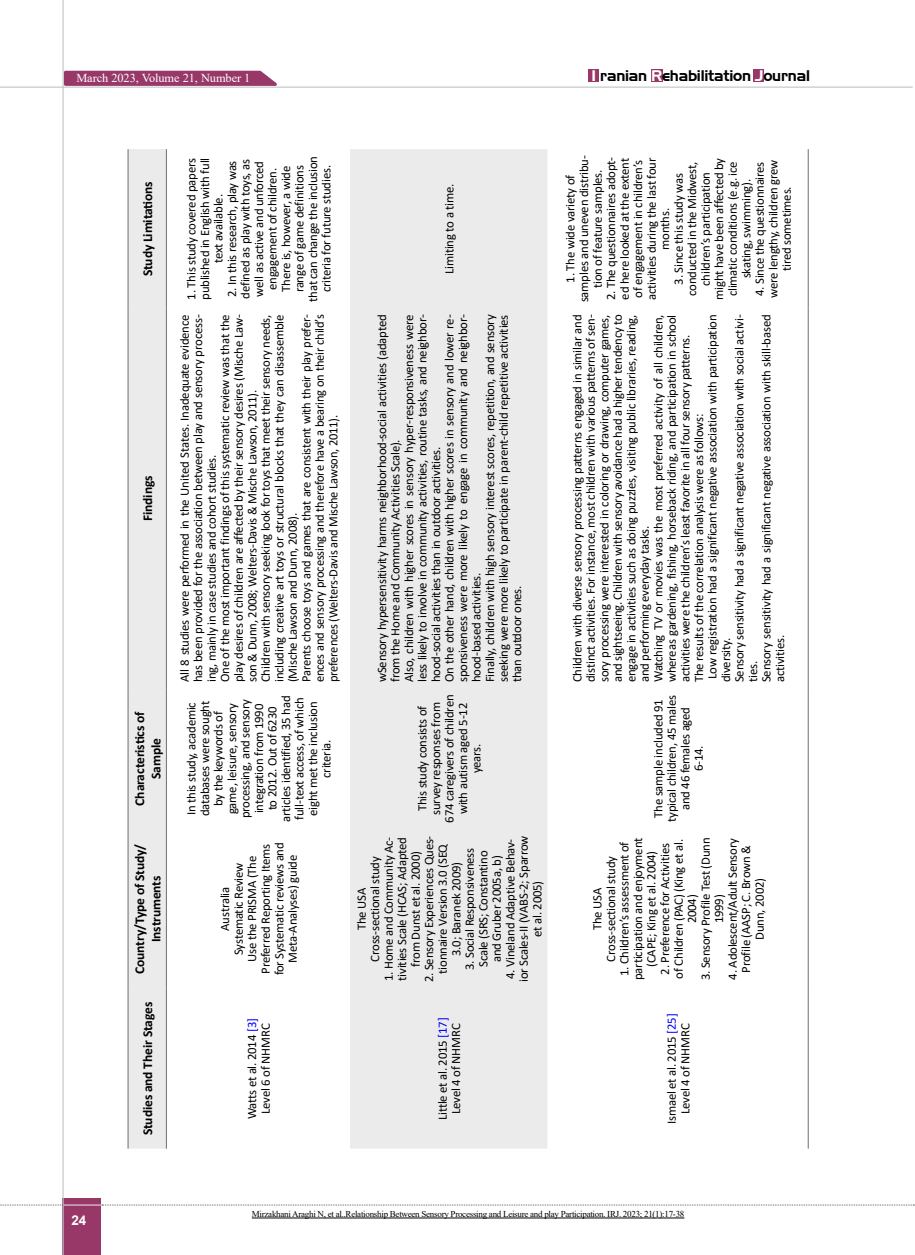
<style>
.page{position:relative;width:915px;height:1255px;background:#fff}
.page>*{position:absolute;margin:0;border:0;box-sizing:border-box;transform-origin:0 0}
.t1{font:15px "Aero Regular SWFTE";letter-spacing:-.015em;color:#000}
.t2{font:700 13.5px/16.2px "Calibri";letter-spacing:-.01em;color:#000;text-align:center}
.t3{font:700 13.5px "Arial";color:#fff}
.t4{font:12.75px/13.5px "Calibri";letter-spacing:-.015em;color:#000;text-align:center}
.t5{font:12.15px "Times New Roman";letter-spacing:-.005em;color:#fff}
.t6{font:9px "Times New Roman";letter-spacing:-.03em;color:#000}
.s1{color:#fff}
.s2{color:#00f}
</style>
<div class="page">
<hr style="left:0;top:87px;width:912px;height:1px;background:#c2c4c6">
<div style="left:63px;top:1198px;width:38px;height:56px;background:#983868"></div>
<hr style="left:62px;top:0;width:2px;height:1254px;background:#c2c4c6">
<hr style="left:63px;top:1204px;width:38px;height:1px;background:#ebebec">
<svg style="left:0;top:1204px;width:63px;height:1px"></svg>
<div style="left:588px;top:69px;width:10px;height:13px;background:#983868"></div>
<div style="left:650px;top:69px;width:12px;height:13px;background:#983868"></div>
<div style="left:752px;top:69px;width:11px;height:13px;background:#983868"></div>
<svg style="left:62px;top:69px;width:222px;height:18px;background:#ac6187"></svg>
<svg style="left:102px;top:1204px;width:810px;height:1px"></svg>
<svg style="left:129px;top:149px;width:418px;height:999px;fill:#ebebec"></svg>
<hr style="left:128px;top:988px;width:1px;height:160px;background:#6d6e71">
<hr style="left:128px;top:829px;width:1px;height:159px;background:#6d6e71">
<hr style="left:128px;top:688px;width:1px;height:141px;background:#6d6e71">
<hr style="left:128px;top:308px;width:1px;height:380px;background:#6d6e71">
<hr style="left:128px;top:149px;width:1px;height:159px;background:#6d6e71">
<hr style="left:166px;top:988px;width:1px;height:160px;background:#6d6e71">
<hr style="left:166px;top:829px;width:1px;height:159px;background:#6d6e71">
<hr style="left:166px;top:688px;width:1px;height:141px;background:#6d6e71">
<hr style="left:166px;top:308px;width:1px;height:380px;background:#6d6e71">
<hr style="left:166px;top:149px;width:1px;height:159px;background:#6d6e71">
<hr style="left:807px;top:988px;width:1px;height:160px;background:#6d6e71">
<hr style="left:807px;top:829px;width:1px;height:159px;background:#6d6e71">
<hr style="left:807px;top:688px;width:1px;height:141px;background:#6d6e71">
<hr style="left:807px;top:308px;width:1px;height:380px;background:#6d6e71">
<hr style="left:807px;top:149px;width:1px;height:159px;background:#6d6e71">
<hr style="left:252px;top:1217px;width:432px;height:1px;background:#000">
<p class="t5" style="left:76px;top:69px;width:175px">March 2023, Volume 21, Number 1</p>
<p class="t1" style="left:591px;top:66px;width:220px"><span class="s1">I</span> ranian <span class="s1">R</span>ehabilitation <span class="s1">J</span>ournal</p>
<p class="t3" style="left:71px;top:1210px;width:17px">24</p>
<p class="t2" style="left:139px;top:276px;width:97px;rotate:-90deg">Study Limitations</p>
<p class="t2" style="left:139px;top:521px;width:47px;rotate:-90deg">Findings</p>
<p class="t2" style="left:131px;top:805px;width:95px;rotate:-90deg">Characteristics of<br>Sample</p>
<p class="t2" style="left:131px;top:973px;width:131px;rotate:-90deg">Country/Type of Study/<br>Instruments</p>
<p class="t2" style="left:139px;top:1135px;width:135px;rotate:-90deg">Studies and Their Stages</p>
<p class="t4" style="left:184px;top:300px;width:144px;rotate:-90deg">1. This study covered papers published in English with full text available.</p>
<p class="t4" style="left:225px;top:302px;width:147px;rotate:-90deg">2. In this research, play was defined as play with toys, as well as active and unforced engagement of children.<br>There is, however, a wide range of game definitions that can change the inclusion criteria for future studies.</p>
<p class="t4" style="left:177px;top:682px;width:369px;text-align:left;rotate:-90deg">All 8 studies were performed in the United States. Inadequate evidence has been provided for the association between play and sensory process&shy;ing, mainly in case studies and cohort studies.<br>One of the most important findings of this systematic review was that the play desires of children are affected by their sensory desires (Mische Law&shy;son &amp; Dunn, 2008; Welters-Davis &amp; Mische Lawson, 2011).<br>Children with sensory seeking look for toys that meet their sensory needs, including creative art toys or structural blocks that they can disassemble (Mische Lawson and Dunn, 2008).<br>Parents choose toys and games that are consistent with their play prefer&shy;ences and sensory processing and therefore have a bearing on their child’s preferences (Welters-Davis and Mische Lawson, 2011).</p>
<p class="t4" style="left:184px;top:821px;width:128px;rotate:-90deg">In this study, academic databases were sought by the keywords of game, leisure, sensory processing, and sensory integration from 1990<br>to 2012. Out of 6230 articles identified, 35 had full-text access, of which eight met the inclusion criteria.</p>
<p class="t4" style="left:218px;top:975px;width:135px;rotate:-90deg">Australia<br>Systematic Review<br>Use the PRISMA (The<br>Preferred Reporting Items for Systematic reviews and<br>Meta-Analyses) guide</p>
<p class="t4" style="left:245px;top:1119px;width:103px;rotate:-90deg">Watts et al. 2014 <span class="s2">[3]<br></span>Level 6 of NHMRC</p>
<p class="t4" style="left:442px;top:274px;width:92px;rotate:-90deg">Limiting to a time.</p>
<p class="t4" style="left:374px;top:682px;width:369px;text-align:left;rotate:-90deg">wSensory hypersensitivity harms neighborhood-social activities (adapted from the Home and Community Activities Scale).<br>Also, children with higher scores in sensory hyper-responsiveness were less likely to involve in community activities, routine tasks, and neighbor&shy;hood-social activities than in outdoor activities.<br>On the other hand, children with higher scores in sensory and lower re&shy;sponsiveness were more likely to engage in community and neighbor&shy;hood-based activities.<br>Finally, children with high sensory interest scores, repetition, and sensory seeking were more likely to participate in parent-child repetitive activities than outdoor ones.</p>
<p class="t4" style="left:415px;top:822px;width:129px;rotate:-90deg">This study consists of survey responses from<br>674 caregivers of children with autism aged 5-12 years.</p>
<p class="t4" style="left:503px;top:982px;width:148px;rotate:-90deg">4. Vineland Adaptive Behav&shy;ior Scales-II (VABS-2; Sparrow et al. 2005)</p>
<p class="t4" style="left:381px;top:981px;width:146px;rotate:-90deg">1. Home and Community Ac&shy;tivities Scale (HCAS; Adapted from Dunst et al. 2000)</p>
<p class="t4" style="left:422px;top:982px;width:148px;rotate:-90deg">2. Sensory Experiences Ques&shy;tionnaire Version 3.0 (SEQ<br>3.0; Baranek 2009)</p>
<p class="t4" style="left:462px;top:969px;width:123px;rotate:-90deg">3. Social Responsiveness<br>Scale (SRS; Constantino and Gruber 2005a, b)</p>
<p class="t4" style="left:354px;top:961px;width:107px;rotate:-90deg">The USA<br>Cross-sectional study</p>
<p class="t4" style="left:435px;top:1120px;width:104px;rotate:-90deg">Little et al. 2015 <span class="s2">[17]<br></span>Level 4 of NHMRC</p>
<p class="t4" style="left:563px;top:302px;width:148px;rotate:-90deg">1. The wide variety of samples and uneven distribu&shy;tion of feature samples.</p>
<p class="t4" style="left:603px;top:300px;width:144px;rotate:-90deg">2. The questionnaires adopt&shy;ed here looked at the extent of engagement in children’s activities during the last four months.</p>
<p class="t4" style="left:671px;top:300px;width:143px;rotate:-90deg">3. Since this study was conducted in the Midwest, children’s participation might have been affected by climatic conditions (e.g. ice skating, swimming).</p>
<p class="t4" style="left:752px;top:298px;width:139px;rotate:-90deg">4. Since the questionnaires were lengthy, children grew tired sometimes.</p>
<p class="t4" style="left:570px;top:682px;width:369px;text-align:left;rotate:-90deg">Children with diverse sensory processing patterns engaged in similar and distinct activities. For instance, most children with various patterns of sen&shy;sory processing were interested in coloring or drawing, computer games, and sightseeing. Children with sensory avoidance had a higher tendency to engage in activities such as doing puzzles, visiting public libraries, reading, and performing everyday tasks.<br>Watching TV or movies was the most preferred activity of all children, whereas gardening, fishing, horseback riding, and participation in school activities were the children’s least favorite in all four sensory patterns.<br>The results of the correlation analysis were as follows:<br>Low registration had a significant negative association with participation diversity.<br>Sensory sensitivity had a significant negative association with social activi&shy;ties.<br>Sensory sensitivity had a significant negative association with skill-based activities.</p>
<p class="t4" style="left:651px;top:821px;width:128px;rotate:-90deg">The sample included 91 typical children, 45 males and 46 females aged<br>6-14.</p>
<p class="t4" style="left:617px;top:980px;width:144px;rotate:-90deg">1. Children’s assessment of participation and enjoyment (CAPE; King et al. 2004)</p>
<p class="t4" style="left:657px;top:978px;width:141px;rotate:-90deg">2. Preference for Activities of Children (PAC) (King et al.<br>2004)</p>
<p class="t4" style="left:698px;top:980px;width:144px;rotate:-90deg">3. Sensory Profile Test (Dunn<br>1999)</p>
<p class="t4" style="left:725px;top:979px;width:143px;rotate:-90deg">4. Adolescent/Adult Sensory<br>Profile (AASP; C. Brown &amp;<br>Dunn, 2002)</p>
<p class="t4" style="left:590px;top:961px;width:107px;rotate:-90deg">The USA<br>Cross-sectional study</p>
<p class="t4" style="left:664px;top:1124px;width:112px;rotate:-90deg">Ismael et al. 2015 <span class="s2">[25]<br></span>Level 4 of NHMRC</p>
<p class="t6" style="left:252px;top:1207px;width:434px">Mirzakhani Araghi N, et al..Relationship Between Sensory Processing and Leisure and play Participation. IRJ. 2023; 21(1):17-38</p>
</div>
